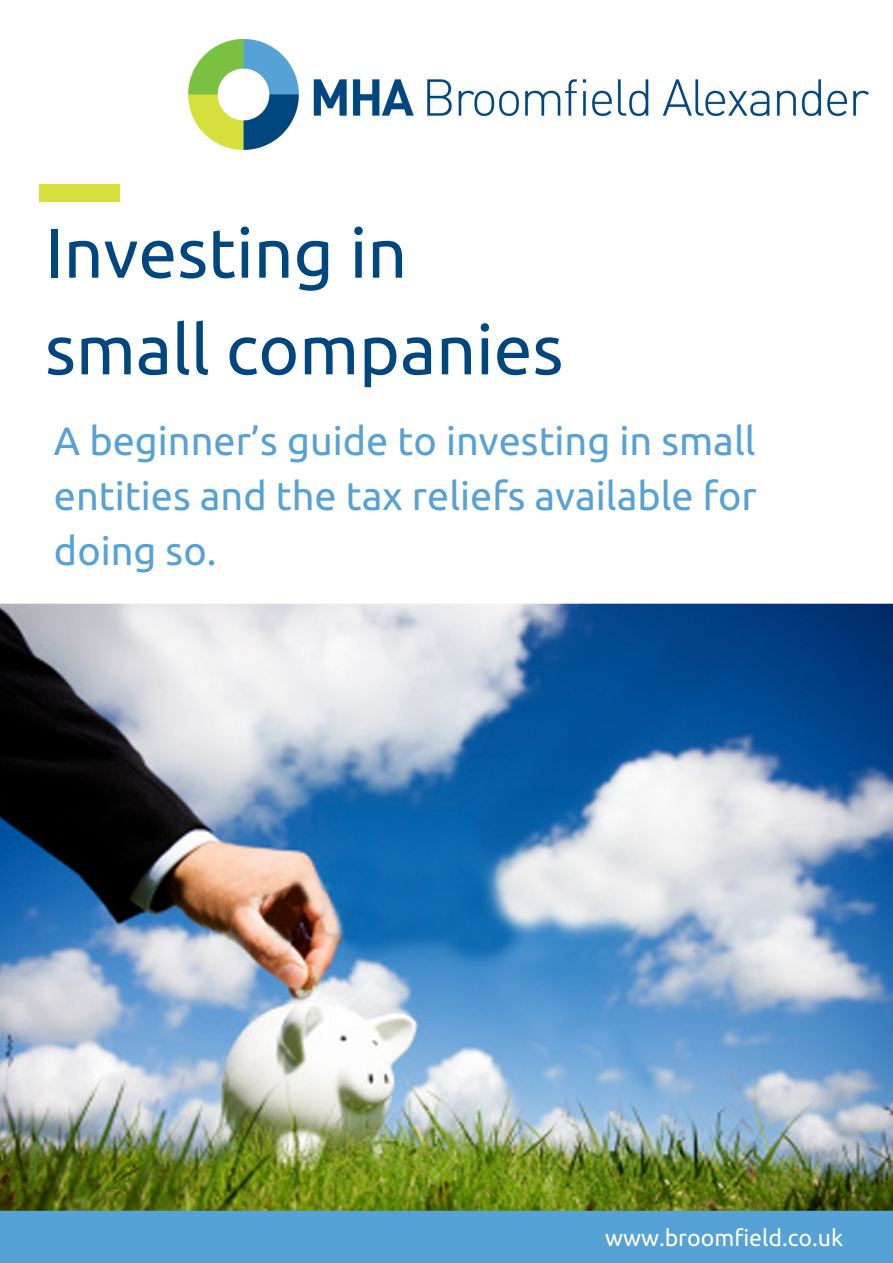
<style>
.page{position:relative;width:893px;height:1263px;background:#fff}
.page>*{position:absolute;margin:0;border:0;box-sizing:border-box;transform-origin:0 0}
.t1{font:69.45px/96.6px "Ubuntu";color:#00467f}
.t2{font:39.6px/55.1px "Ubuntu";color:#56a1d5;text-align:justify}
.t3{font:23.1px "Ubuntu";color:#fffff0}
</style>
<div class="page">
<div style="left:0;top:1207px;width:892px;height:55px;background:#56a1d5"></div>
<img style="left:0;top:604px;width:892px;height:607px">
<img style="left:189px;top:39px;width:679px;height:110px">
<div style="left:39px;top:184px;width:81px;height:18px;background:#d6e03d"></div>
<h1 class="t1" style="left:45px;top:204px;width:520px">Investing in small companies</h1>
<p class="t2" style="left:54px;top:413px;width:704px">A beginner’s guide to investing in small entities and the tax reliefs available for doing so.</p>
<p class="t3" style="left:605px;top:1224px;width:239px">www.broomfield.co.uk</p>
</div>
